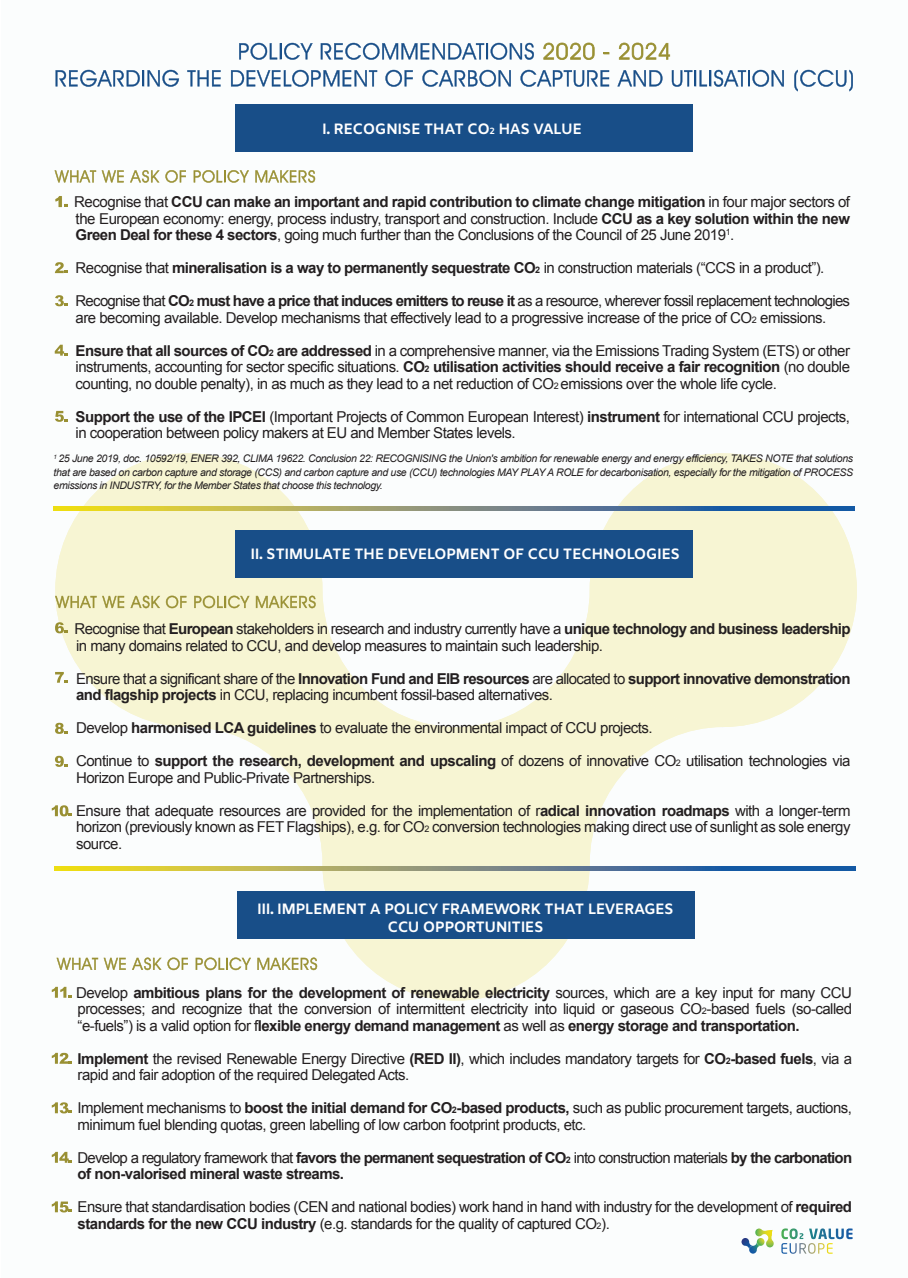
<style>
.page{position:relative;width:908px;height:1278px;background:#fff}
.page>*{position:absolute;margin:0;border:0;box-sizing:border-box;transform-origin:0 0}
.t1{font:15px/16.5px "Arial";letter-spacing:-.035em;color:#231f20}
.t2{font:700 15px/16.5px "Arial";letter-spacing:-.035em;color:#231f20}
.t3{font:700 15px/18px "Amiko";letter-spacing:-.035em;color:#fff;text-align:center}
.t4{font:italic 10.5px/13.5px "Arial";letter-spacing:-.035em;color:#231f20;text-align:justify}
.s1{font-size:9px}
.s2{font-weight:900;color:#999033}
.s3{font-weight:700}
.s4{font-weight:700;font-size:9px}
.s5{font-weight:400}
</style>
<div class="page">
<div style="left:1px;top:0;width:907px;height:1278px;background:#fbfdfd"></div>
<svg style="left:55px;top:453px;width:401px;height:399px;fill:#f7f5d3"></svg>
<svg style="left:322px;top:590px;width:396px;height:411px;fill:#f7f5d3"></svg>
<svg style="left:590px;top:453px;width:267px;height:274px;fill:#f7f5d3"></svg>
<div style="left:235px;top:104px;width:458px;height:48px;background:#184e88"></div>
<svg style="left:53px;top:506px;width:801px;height:5px;background:#819274"></svg>
<svg style="left:239px;top:43px;width:74px;height:17px"></svg>
<svg style="left:321px;top:43px;width:213px;height:17px"></svg>
<svg style="left:543px;top:43px;width:52px;height:17px"></svg>
<svg style="left:603px;top:52px;width:6px;height:2px"></svg>
<svg style="left:619px;top:43px;width:51px;height:17px"></svg>
<svg style="left:56px;top:70px;width:123px;height:17px"></svg>
<svg style="left:187px;top:70px;width:34px;height:16px"></svg>
<svg style="left:231px;top:70px;width:146px;height:17px"></svg>
<svg style="left:385px;top:70px;width:28px;height:17px"></svg>
<svg style="left:422px;top:70px;width:89px;height:17px"></svg>
<svg style="left:520px;top:70px;width:89px;height:17px"></svg>
<svg style="left:617px;top:70px;width:45px;height:16px"></svg>
<svg style="left:672px;top:70px;width:112px;height:17px"></svg>
<svg style="left:794px;top:70px;width:59px;height:21px"></svg>
<svg style="left:54px;top:170px;width:42px;height:13px"></svg>
<svg style="left:102px;top:170px;width:22px;height:13px"></svg>
<svg style="left:130px;top:170px;width:56px;height:13px"></svg>
<svg style="left:194px;top:170px;width:55px;height:13px"></svg>
<svg style="left:255px;top:170px;width:60px;height:13px"></svg>
<div style="left:236px;top:530px;width:457px;height:47px;background:#184e88"></div>
<svg style="left:55px;top:596px;width:69px;height:12px"></svg>
<svg style="left:130px;top:596px;width:30px;height:12px"></svg>
<svg style="left:166px;top:595px;width:20px;height:13px"></svg>
<svg style="left:194px;top:595px;width:56px;height:13px"></svg>
<svg style="left:256px;top:596px;width:60px;height:12px"></svg>
<svg style="left:55px;top:866px;width:800px;height:5px;background:#819274"></svg>
<div style="left:237px;top:891px;width:458px;height:48px;background:#184e88"></div>
<svg style="left:56px;top:958px;width:42px;height:12px"></svg>
<svg style="left:104px;top:958px;width:22px;height:12px"></svg>
<svg style="left:132px;top:957px;width:56px;height:13px"></svg>
<svg style="left:196px;top:957px;width:55px;height:13px"></svg>
<svg style="left:257px;top:957px;width:60px;height:13px"></svg>
<svg style="left:741px;top:1228px;width:33px;height:26px"></svg>
<svg style="left:781px;top:1228px;width:72px;height:26px"></svg>
<svg style="left:56px;top:196px;width:12px;height:11px"></svg>
<svg style="left:55px;top:262px;width:13px;height:11px"></svg>
<svg style="left:55px;top:295px;width:13px;height:11px"></svg>
<svg style="left:55px;top:345px;width:13px;height:11px"></svg>
<svg style="left:55px;top:411px;width:13px;height:11px"></svg>
<svg style="left:55px;top:622px;width:13px;height:11px"></svg>
<svg style="left:55px;top:672px;width:13px;height:11px"></svg>
<svg style="left:55px;top:723px;width:13px;height:11px"></svg>
<svg style="left:55px;top:756px;width:13px;height:11px"></svg>
<svg style="left:52px;top:805px;width:20px;height:11px"></svg>
<svg style="left:52px;top:987px;width:20px;height:11px"></svg>
<svg style="left:52px;top:1053px;width:20px;height:11px"></svg>
<svg style="left:52px;top:1102px;width:20px;height:11px"></svg>
<svg style="left:52px;top:1152px;width:20px;height:11px"></svg>
<svg style="left:52px;top:1201px;width:20px;height:11px"></svg>
<p class="t3" style="left:322px;top:121px;width:261px">I. RECOGNISE THAT CO<span class="s1">2</span> HAS VALUE</p>
<p class="t1" style="left:76px;top:194px;width:776px;text-align:justify;text-indent:-21px"><span class="s2">1.</span> Recognise that <span class="s3">CCU can make an important and rapid contribution to climate change mitigation</span> in four major sectors of the European economy: energy, process industry, transport and construction. Include <span class="s3">CCU as a key solution within the new Green Deal for these 4 sectors</span>, going much further than the Conclusions of the Council of 25 June 2019<sup>1</sup>.</p>
<p class="t1" style="left:76px;top:260px;width:750px">Recognise that <span class="s3">mineralisation is a way to permanently sequestrate CO</span><span class="s4">2</span> in construction materials (“CCS in a product”).</p>
<p class="t1" style="left:76px;top:293px;width:776px">Recognise that <span class="s3">CO</span><span class="s4">2</span> <span class="s3">must have a price that induces emitters to reuse it</span> as a resource, wherever fossil replacement technologies are becoming available. Develop mechanisms that effectively lead to a progressive increase of the price of CO<span class="s1">2</span> emissions.</p>
<p class="t1" style="left:76px;top:342px;width:776px;text-align:justify"><span class="s3">Ensure that all sources of CO</span><span class="s4">2</span> <span class="s3">are addressed</span> in a comprehensive manner, via the Emissions Trading System (ETS) or other instruments, accounting for sector specific situations. <span class="s3">CO</span><span class="s4">2</span> <span class="s3">utilisation activities should receive a fair recognition</span> (no double counting, no double penalty), in as much as they lead to a net reduction of CO<span class="s1">2</span> emissions over the whole life cycle.</p>
<p class="t1" style="left:76px;top:408px;width:776px"><span class="s3">Support the use of the IPCEI</span> (Important Projects of Common European Interest) <span class="s3">instrument</span> for international CCU projects, in cooperation between policy makers at EU and Member States levels.</p>
<p class="t4" style="left:54px;top:452px;width:801px"><sup>1</sup> 25 June 2019, doc. 10592/19, ENER 392, CLIMA 19622. Conclusion 22: RECOGNISING the Union's ambition for renewable energy and energy efficiency, TAKES NOTE that solutions that are based on carbon capture and storage (CCS) and carbon capture and use (CCU) technologies MAY PLAY A ROLE for decarbonisation, especially for the mitigation of PROCESS emissions in INDUSTRY, for the Member States that choose this technology.</p>
<p class="t3" style="left:251px;top:546px;width:431px">II. STIMULATE THE DEVELOPMENT OF CCU TECHNOLOGIES</p>
<p class="t1" style="left:75px;top:621px;width:777px">Recognise that <span class="s3">European</span> stakeholders in research and industry currently have a <span class="s3">unique technology and business leadership </span>in many domains related to CCU, and develop measures to maintain such leadership.</p>
<p class="t1" style="left:76px;top:670px;width:776px">Ensure that a significant share of the <span class="s3">Innovation Fund and EIB resources</span> are allocated to <span class="s3">support innovative demonstration and flagship projects</span> in CCU, replacing incumbent fossil-based alternatives.</p>
<p class="t1" style="left:76px;top:720px;width:578px">Develop <span class="s3">harmonised LCA guidelines</span> to evaluate the environmental impact of CCU projects.</p>
<p class="t1" style="left:76px;top:753px;width:776px">Continue to <span class="s3">support the research, development and upscaling</span> of dozens of innovative CO<span class="s1">2</span> utilisation technologies via<br>Horizon Europe and Public-Private Partnerships.</p>
<p class="t1" style="left:76px;top:802px;width:776px;text-align:justify">Ensure that adequate resources are provided for the implementation of r<span class="s3">adical innovation roadmaps</span> with a longer-term horizon (previously known as FET Flagships), e.g. for CO<span class="s1">2</span> conversion technologies making direct use of sunlight as sole energy source.</p>
<p class="t3" style="left:257px;top:901px;width:418px">III. IMPLEMENT A POLICY FRAMEWORK THAT LEVERAGES<br>CCU OPPORTUNITIES</p>
<p class="t1" style="left:76px;top:984px;width:777px;text-align:justify">Develop <span class="s3">ambitious plans for the development of renewable electricity</span> sources, which are a key input for many CCU processes; and recognize that the conversion of intermittent electricity into liquid or gaseous CO<span class="s1">2</span>-based fuels (so-called “e-fuels”) is a valid option for f<span class="s3">lexible energy demand management</span> as well as <span class="s3">energy storage and transportation.</span></p>
<p class="t1" style="left:78px;top:1050px;width:776px"><span class="s3">Implement</span> the revised Renewable Energy Directive <span class="s3">(RED II)</span>, which includes mandatory targets for <span class="s3">CO</span><span class="s4">2</span><span class="s3">-based fuels</span>, via a rapid and fair adoption of the required Delegated Acts.</p>
<p class="t1" style="left:78px;top:1100px;width:776px">Implement mechanisms to <span class="s3">boost the initial demand for CO</span><span class="s4">2</span><span class="s3">-based products,</span> such as public procurement targets, auctions, minimum fuel blending quotas, green labelling of low carbon footprint products, etc.</p>
<p class="t2" style="left:78px;top:1150px;width:776px"><span class="s5">Develop a regulatory framework that</span> favors the permanent sequestration of CO<span class="s1">2</span> <span class="s5">into construction materials</span> by the carbonation of non-valorised mineral waste streams.</p>
<p class="t1" style="left:78px;top:1199px;width:776px">Ensure that standardisation bodies (CEN and national bodies) work hand in hand with industry for the development of <span class="s3">required standards for the new CCU industry</span> (e.g. standards for the quality of captured CO<span class="s1">2</span>).</p>
</div>
